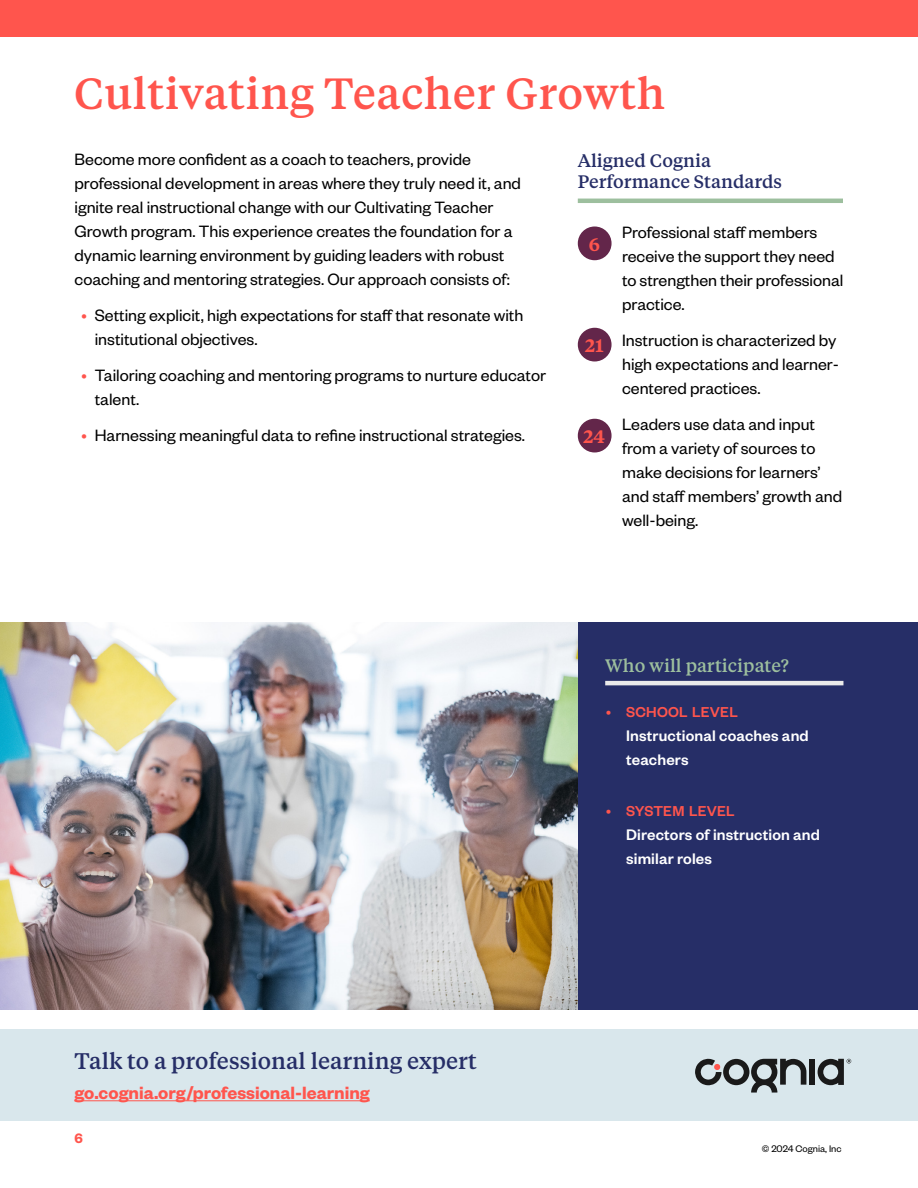
<style>
.page{position:relative;width:918px;height:1188px;background:#fff}
.page>*{position:absolute;margin:0;border:0;box-sizing:border-box;transform-origin:0 0}
.Heading_1{font:500 43.5px "Tiempos Text";letter-spacing:.01em;color:#ff554d}
.t1{font:500 22.5px "Tiempos Text";color:#262e67}
.t2{font:600 19.5px "Founders Grotesk";color:#ff554d}
.Body{font:18px/24px "Founders Grotesk";color:#000}
.t3{font:500 18px/21px "Tiempos Text";color:#262e67}
.t4{font:500 18px "Tiempos Text";color:#9dbf9e}
.Numbers{font:600 18px "Tiempos Text";color:#ff554d}
.t5{font:500 16.8px/24px "Founders Grotesk";letter-spacing:.01em;color:#fff}
.t6{font:500 15.75px "Founders Grotesk";letter-spacing:.015em;color:#ff554d}
.t7{font:600 15px "Founders Grotesk";color:#ff554d}
.t8{font:10.5px "Founders Grotesk";color:#000}
.s1{color:#ff554d}
.s2{font-weight:400;font-size:16.8px}
</style>
<div class="page">
<div style="left:0;top:1028px;width:918px;height:93px;background:#d9e7ec"></div>
<div style="left:0;top:0;width:918px;height:37px;background:#ff554d"></div>
<div style="left:578px;top:622px;width:340px;height:389px;background:#262e67"></div>
<hr style="left:578px;top:199px;width:268px;height:4px;background:#9dbf9e">
<img style="left:0;top:622px;width:578px;height:388px">
<div style="left:809px;top:1059px;width:6px;height:26px;background:#1a1a1a"></div>
<svg style="left:695px;top:1059px;width:111px;height:34px"></svg>
<svg style="left:818px;top:1059px;width:33px;height:26px"></svg>
<hr style="left:75px;top:1100px;width:295px;height:1px;background:#ff554d">
<div style="left:843px;top:153px;width:75px;height:63px;background:#fff"></div>
<div style="left:0;top:1011px;width:918px;height:18px;background:#fff"></div>
<hr style="left:605px;top:681px;width:238px;height:4px;background:#eaeaea">
<div style="left:579px;top:227px;width:32px;height:33px;background:#63264a;border-radius:50%"></div>
<div style="left:578px;top:226px;width:34px;height:34px;border:2px solid #63264a;border-radius:50%"></div>
<div style="left:579px;top:328px;width:32px;height:33px;background:#63264a;border-radius:50%"></div>
<div style="left:578px;top:328px;width:34px;height:34px;border:2px solid #63264a;border-radius:50%"></div>
<div style="left:579px;top:419px;width:32px;height:33px;background:#63264a;border-radius:50%"></div>
<div style="left:578px;top:419px;width:34px;height:33px;border:2px solid #63264a;border-radius:50%"></div>
<p class="Heading_1" style="left:74px;top:64px;width:593px">Cultivating Teacher Growth</p>
<p class="Body" style="left:75px;top:146px;width:448px">Become more confident as a coach to teachers, provide professional development in areas where they truly need it, and ignite real instructional change with our Cultivating Teacher Growth program. This experience creates the foundation for a dynamic learning environment by guiding leaders with robust coaching and mentoring strategies. Our approach consists of:</p>
<p class="Body" style="left:95px;top:302px;width:430px;text-indent:-14px"><span class="s1">•</span> Setting explicit, high expectations for staff that resonate with institutional objectives.</p>
<p class="Body" style="left:95px;top:362px;width:453px;text-indent:-14px"><span class="s1">•</span> Tailoring coaching and mentoring programs to nurture educator talent.</p>
<p class="Body" style="left:81px;top:422px;width:445px"><span class="s1">•</span> Harnessing meaningful data to refine instructional strategies.</p>
<p class="t3" style="left:578px;top:150px;width:206px">Aligned Cognia<br>Performance Standards</p>
<p class="Numbers" style="left:589px;top:232px;width:13px">6</p>
<p class="Numbers" style="left:585px;top:333px;width:20px">21</p>
<p class="Numbers" style="left:583px;top:424px;width:23px">24</p>
<p class="Body" style="left:622px;top:219px;width:223px">Professional staff members receive the support they need to strengthen their professional practice.</p>
<p class="Body" style="left:622px;top:327px;width:219px">Instruction is characterized by high expectations and learner&shy;centered practices.</p>
<p class="Body" style="left:622px;top:411px;width:222px">Leaders use data and input from a variety of sources to make decisions for learners’ and staff members’ growth and well-being.</p>
<p class="t4" style="left:605px;top:653px;width:185px">Who will participate?</p>
<p class="t6" style="left:606px;top:702px;width:133px"><span class="s2">•</span> SCHOOL LEVEL</p>
<p class="t5" style="left:626px;top:723px;width:184px">Instructional coaches and teachers</p>
<p class="t6" style="left:606px;top:801px;width:130px"><span class="s2">•</span> SYSTEM LEVEL</p>
<p class="t5" style="left:626px;top:822px;width:195px">Directors of instruction and similar roles</p>
<p class="t1" style="left:75px;top:1045px;width:404px">Talk to a professional learning expert</p>
<p class="t2" style="left:75px;top:1081px;width:297px">go.cognia.org/professional-learning</p>
<p class="t7" style="left:75px;top:1129px;width:10px">6</p>
<p class="t8" style="left:762px;top:1142px;width:81px">© 2024 Cognia, Inc</p>
</div>
